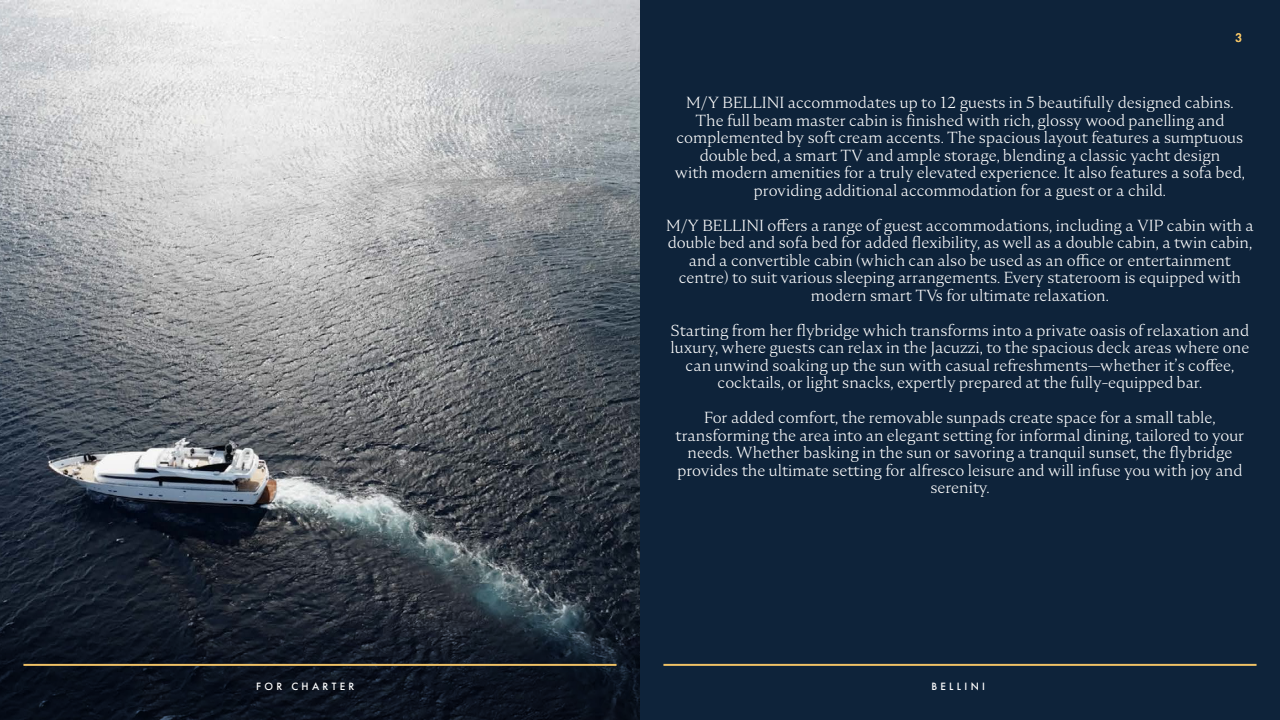
<style>
.page{position:relative;width:1280px;height:720px;background:#fff}
.page>*{position:absolute;margin:0;border:0;box-sizing:border-box;transform-origin:0 0}
.t1{font:300 16px/17.5px "Nocturne Serif";color:#fff;text-align:center}
.t2{font:500 13px "Futura PT";color:#f0c266}
.t3{font:500 11px "Futura PT";letter-spacing:.3em;color:#fff}
</style>
<div class="page">
<img style="left:0;top:0;width:640px;height:600px">
<div style="left:640px;top:0;width:640px;height:720px;background:#0e233a"></div>
<hr style="left:663px;top:664px;width:594px;height:2px;background:#f0c266">
<svg style="left:0;top:600px;width:640px;height:120px;background:#121924"></svg>
<hr style="left:23px;top:664px;width:594px;height:2px;background:#f0c266">
<p class="t2" style="left:1235px;top:30px;width:9px">3</p>
<p class="t1" style="left:675px;top:94px;width:572px">M/Y BELLINI accommodates up to 12 guests in 5 beautifully designed cabins.<br>The full beam master cabin is finished with rich, glossy wood panelling and complemented by soft cream accents. The spacious layout features a sumptuous double bed, a smart TV and ample storage, blending a classic yacht design<br>with modern amenities for a truly elevated experience. It also features a sofa bed, providing additional accommodation for a guest or a child.</p>
<p class="t1" style="left:666px;top:216px;width:589px">M/Y BELLINI offers a range of guest accommodations, including a VIP cabin with a double bed and sofa bed for added flexibility, as well as a double cabin, a twin cabin, and a convertible cabin (which can also be used as an office or entertainment centre) to suit various sleeping arrangements. Every stateroom is equipped with modern smart TVs for ultimate relaxation.</p>
<p class="t1" style="left:670px;top:321px;width:580px">Starting from her flybridge which transforms into a private oasis of relaxation and luxury, where guests can relax in the Jacuzzi, to the spacious deck areas where one can unwind soaking up the sun with casual refreshments—whether it’s coffee, cocktails, or light snacks, expertly prepared at the fully-equipped bar.</p>
<p class="t1" style="left:676px;top:409px;width:570px">For added comfort, the removable sunpads create space for a small table, transforming the area into an elegant setting for informal dining, tailored to your needs. Whether basking in the sun or savoring a tranquil sunset, the flybridge provides the ultimate setting for alfresco leisure and will infuse you with joy and serenity.</p>
<p class="t3" style="left:256px;top:680px;width:100px">FOR CHARTER</p>
<p class="t3" style="left:931px;top:680px;width:55px">BELLINI</p>
</div>
